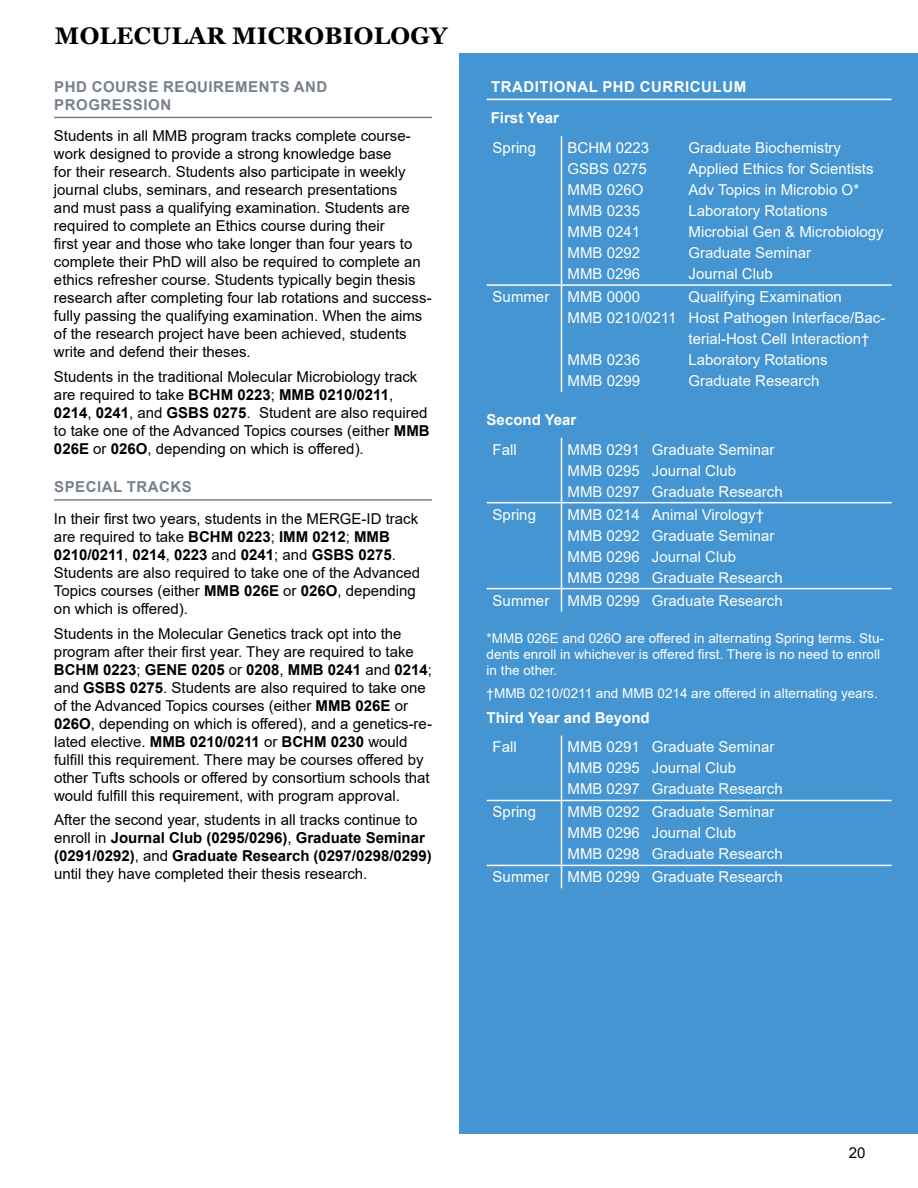
<style>
.page{position:relative;width:918px;height:1188px;background:#fff}
.page>*{position:absolute;margin:0;border:0;box-sizing:border-box;transform-origin:0 0}
.t1{font:700 24px "Georgia";letter-spacing:.01em;color:#000}
.t2{font:15px/18px "Arial";color:#000}
.t3{font:15px/21px "Arial";color:#fff}
.t4{font:700 15px/18px "Arial";letter-spacing:.035em;color:#78818b}
.t5{font:700 15px/31.5px "Arial";letter-spacing:.035em;color:#fff}
.t6{font:700 15px "Arial";color:#fff}
.t7{font:13.5px/16.2px "Arial";color:#fff}
.s1{font-weight:700}
</style>
<div class="page">
<div style="left:460px;top:54px;width:458px;height:1080px;background:#4495d1"></div>
<hr style="left:54px;top:117px;width:378px;height:1px;background:#78818b">
<hr style="left:54px;top:499px;width:378px;height:2px;background:#78818b">
<hr style="left:487px;top:99px;width:405px;height:1px;background:#fff">
<hr style="left:561px;top:136px;width:1px;height:148px;background:#fff">
<hr style="left:487px;top:284px;width:75px;height:2px;background:#fff">
<hr style="left:562px;top:284px;width:121px;height:2px;background:#fff">
<hr style="left:561px;top:286px;width:1px;height:106px;background:#fff">
<hr style="left:683px;top:284px;width:209px;height:2px;background:#fff">
<hr style="left:561px;top:438px;width:1px;height:64px;background:#fff">
<hr style="left:487px;top:502px;width:75px;height:1px;background:#fff">
<hr style="left:562px;top:502px;width:84px;height:1px;background:#fff">
<hr style="left:561px;top:503px;width:1px;height:85px;background:#fff">
<hr style="left:646px;top:502px;width:246px;height:1px;background:#fff">
<hr style="left:487px;top:588px;width:75px;height:1px;background:#fff">
<hr style="left:562px;top:588px;width:84px;height:1px;background:#fff">
<svg style="left:561px;top:589px;width:1px;height:23px"></svg>
<hr style="left:646px;top:588px;width:246px;height:1px;background:#fff">
<hr style="left:561px;top:736px;width:1px;height:64px;background:#fff">
<hr style="left:487px;top:800px;width:75px;height:1px;background:#fff">
<hr style="left:562px;top:800px;width:84px;height:1px;background:#fff">
<hr style="left:561px;top:801px;width:1px;height:64px;background:#fff">
<hr style="left:646px;top:800px;width:246px;height:1px;background:#fff">
<hr style="left:487px;top:865px;width:75px;height:1px;background:#fff">
<hr style="left:562px;top:865px;width:84px;height:1px;background:#fff">
<svg style="left:561px;top:866px;width:1px;height:22px"></svg>
<hr style="left:646px;top:865px;width:246px;height:1px;background:#fff">
<h1 class="t1" style="left:55px;top:20px;width:394px">MOLECULAR MICROBIOLOGY</h1>
<p class="t4" style="left:54px;top:78px;width:275px">PHD COURSE REQUIREMENTS AND<br>PROGRESSION</p>
<p class="t2" style="left:54px;top:127px;width:379px">Students in all MMB program tracks complete course&shy;work designed to provide a strong knowledge base<br>for their research. Students also participate in weekly journal clubs, seminars, and research presentations<br>and must pass a qualifying examination. Students are required to complete an Ethics course during their<br>first year and those who take longer than four years to complete their PhD will also be required to complete an ethics refresher course. Students typically begin thesis research after completing four lab rotations and success&shy;fully passing the qualifying examination. When the aims of the research project have been achieved, students write and defend their theses.</p>
<p class="t2" style="left:54px;top:368px;width:377px">Students in the traditional Molecular Microbiology track are required to take <span class="s1">BCHM 0223</span>; <span class="s1">MMB 0210/0211</span>, <span class="s1">0214</span>, <span class="s1">0241</span>, and <span class="s1">GSBS 0275</span>. Student are also required to take one of the Advanced Topics courses (either <span class="s1">MMB 026E</span> or <span class="s1">026O</span>, depending on which is offered).</p>
<p class="t4" style="left:54px;top:478px;width:139px">SPECIAL TRACKS</p>
<p class="t2" style="left:54px;top:510px;width:368px">In their first two years, students in the MERGE-ID track are required to take <span class="s1">BCHM 0223</span>; <span class="s1">IMM 0212</span>; <span class="s1">MMB 0210/0211</span>, <span class="s1">0214</span>, <span class="s1">0223</span> and <span class="s1">0241</span>; and <span class="s1">GSBS 0275</span>.<br>Students are also required to take one of the Advanced Topics courses (either <span class="s1">MMB 026E</span> or <span class="s1">026O</span>, depending on which is offered).</p>
<p class="t2" style="left:54px;top:624px;width:380px">Students in the Molecular Genetics track opt into the program after their first year. They are required to take <span class="s1">BCHM 0223</span>; <span class="s1">GENE 0205</span> or <span class="s1">0208</span>, <span class="s1">MMB 0241</span> and <span class="s1">0214</span>; and <span class="s1">GSBS 0275</span>. Students are also required to take one of the Advanced Topics courses (either <span class="s1">MMB 026E</span> or <span class="s1">026O</span>, depending on which is offered), and a genetics-re&shy;lated elective. <span class="s1">MMB 0210/0211</span> or <span class="s1">BCHM 0230</span> would fulfill this requirement. There may be courses offered by other Tufts schools or offered by consortium schools that would fulfill this requirement, with program approval.</p>
<p class="t2" style="left:54px;top:811px;width:379px">After the second year, students in all tracks continue to enroll in <span class="s1">Journal Club (0295/0296)</span>, <span class="s1">Graduate Seminar (0291/0292)</span>, and <span class="s1">Graduate Research (0297/0298/0299) </span>until they have completed their thesis research.</p>
<p class="t5" style="left:491px;top:71px;width:257px">TRADITIONAL PHD CURRICULUM<br>First Year</p>
<p class="t3" style="left:493px;top:137px;width:45px">Spring</p>
<p class="t3" style="left:568px;top:137px;width:83px">BCHM 0223<br>GSBS 0275<br>MMB 026O<br>MMB 0235<br>MMB 0241<br>MMB 0292<br>MMB 0296</p>
<p class="t3" style="left:689px;top:137px;width:197px">Graduate Biochemistry<br>Applied Ethics for Scientists<br>Adv Topics in Microbio O*<br>Laboratory Rotations<br>Microbial Gen &amp; Microbiology<br>Graduate Seminar<br>Journal Club</p>
<p class="t3" style="left:568px;top:286px;width:110px;text-indent:-75px">Summer MMB 0000<br>MMB 0210/0211</p>
<p class="t3" style="left:568px;top:349px;width:74px">MMB 0236<br>MMB 0299</p>
<p class="t3" style="left:689px;top:286px;width:198px">Qualifying Examination<br>Host Pathogen Interface/Bac&shy;terial-Host Cell Interaction†<br>Laboratory Rotations<br>Graduate Research</p>
<p class="t6" style="left:487px;top:409px;width:91px">Second Year</p>
<p class="t3" style="left:493px;top:439px;width:26px">Fall</p>
<p class="t3" style="left:568px;top:439px;width:74px;text-align:justify">MMB 0291<br>MMB 0295<br>MMB 0297</p>
<p class="t3" style="left:652px;top:439px;width:132px">Graduate Seminar<br>Journal Club<br>Graduate Research</p>
<p class="t3" style="left:493px;top:504px;width:45px">Spring</p>
<p class="t3" style="left:568px;top:504px;width:74px;text-align:justify">MMB 0214<br>MMB 0292<br>MMB 0296<br>MMB 0298</p>
<p class="t3" style="left:652px;top:504px;width:132px">Animal Virology†<br>Graduate Seminar<br>Journal Club<br>Graduate Research</p>
<p class="t3" style="left:493px;top:590px;width:292px">Summer MMB 0299 Graduate Research</p>
<p class="t7" style="left:487px;top:630px;width:399px">*MMB 026E and 026O are offered in alternating Spring terms. Stu&shy;dents enroll in whichever is offered first. There is no need to enroll in the other.</p>
<p class="t7" style="left:487px;top:685px;width:393px">†MMB 0210/0211 and MMB 0214 are offered in alternating years.</p>
<p class="t6" style="left:487px;top:707px;width:165px">Third Year and Beyond</p>
<p class="t3" style="left:493px;top:737px;width:26px">Fall</p>
<p class="t3" style="left:568px;top:737px;width:74px;text-align:justify">MMB 0291<br>MMB 0295<br>MMB 0297</p>
<p class="t3" style="left:652px;top:737px;width:132px">Graduate Seminar<br>Journal Club<br>Graduate Research</p>
<p class="t3" style="left:493px;top:802px;width:45px">Spring</p>
<p class="t3" style="left:568px;top:802px;width:74px;text-align:justify">MMB 0292<br>MMB 0296<br>MMB 0298</p>
<p class="t3" style="left:652px;top:802px;width:132px">Graduate Seminar<br>Journal Club<br>Graduate Research</p>
<p class="t3" style="left:493px;top:866px;width:292px">Summer MMB 0299 Graduate Research</p>
<p class="t2" style="left:849px;top:1144px;width:18px">20</p>
</div>
